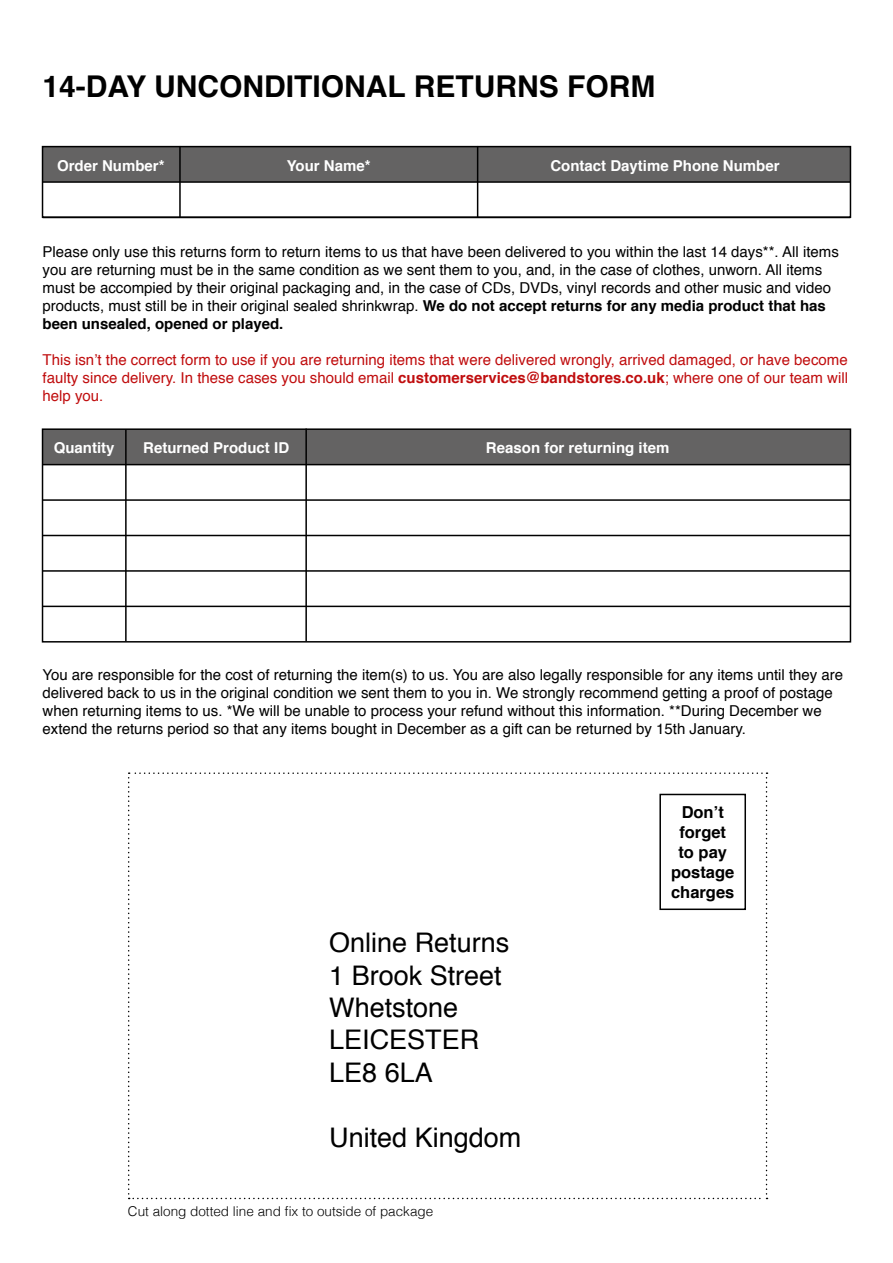
<style>
.page{position:relative;width:893px;height:1263px;background:#fff}
.page>*{position:absolute;margin:0;border:0;box-sizing:border-box;transform-origin:0 0}
.t1{font:700 30px "Helvetica";color:#000}
.t2{font:27px/32.4px "Helvetica";color:#000}
.t3{font:700 16.5px/19.8px "Helvetica";color:#000;text-align:center}
.t4{font:15px/18px "Helvetica";color:#000}
.t5{font:15px/18px "Helvetica";color:#c00d0e;text-align:justify}
.t6{font:700 15px "Helvetica";color:#fff}
.t7{font:300 13.5px "Helvetica";color:#000}
.s1{font-weight:700}
</style>
<div class="page">
<svg style="left:128px;top:772px;width:639px;height:427px"></svg>
<div style="left:659px;top:794px;width:87px;height:116px;border:2px solid #000"></div>
<div style="left:43px;top:430px;width:807px;height:34px;background:#646363"></div>
<div style="left:42px;top:428px;width:809px;height:214px;border:2px solid #000"></div>
<hr style="left:43px;top:606px;width:807px;height:1px;background:#000">
<hr style="left:43px;top:535px;width:807px;height:1px;background:#000">
<hr style="left:43px;top:499px;width:807px;height:2px;background:#000">
<hr style="left:43px;top:464px;width:807px;height:1px;background:#000">
<hr style="left:43px;top:570px;width:807px;height:2px;background:#000">
<hr style="left:125px;top:429px;width:2px;height:212px;background:#000">
<hr style="left:305px;top:428px;width:2px;height:213px;background:#000">
<div style="left:43px;top:147px;width:807px;height:34px;background:#646363"></div>
<div style="left:42px;top:146px;width:809px;height:72px;border:2px solid #000"></div>
<hr style="left:43px;top:217px;width:807px;height:1px;background:#000">
<hr style="left:43px;top:181px;width:807px;height:2px;background:#000">
<hr style="left:179px;top:146px;width:2px;height:71px;background:#000">
<hr style="left:477px;top:146px;width:1px;height:71px;background:#000">
<h1 class="t1" style="left:43px;top:62px;width:614px">14-DAY UNCONDITIONAL RETURNS FORM</h1>
<p class="t6" style="left:57px;top:153px;width:109px">Order Number*</p>
<p class="t6" style="left:287px;top:153px;width:85px">Your Name*</p>
<p class="t6" style="left:550px;top:153px;width:231px">Contact Daytime Phone Number</p>
<p class="t4" style="left:43px;top:243px;width:798px">Please only use this returns form to return items to us that have been delivered to you within the last 14 days**. All items you are returning must be in the same condition as we sent them to you, and, in the case of clothes, unworn. All items must be accompied by their original packaging and, in the case of CDs, DVDs, vinyl records and other music and video products, must still be in their original sealed shrinkwrap. <span class="s1">We do not accept returns for any media product that has been unsealed, opened or played.</span></p>
<p class="t5" style="left:43px;top:351px;width:807px">This isn’t the correct form to use if you are returning items that were delivered wrongly, arrived damaged, or have become faulty since delivery. In these cases you should email <span class="s1">customerservices@bandstores.co.uk</span>; where one of our team will help you.</p>
<p class="t6" style="left:54px;top:436px;width:62px">Quantity</p>
<p class="t6" style="left:143px;top:436px;width:147px">Returned Product ID</p>
<p class="t6" style="left:486px;top:436px;width:185px">Reason for returning item</p>
<p class="t4" style="left:43px;top:666px;width:802px">You are responsible for the cost of returning the item(s) to us. You are also legally responsible for any items until they are delivered back to us in the original condition we sent them to you in. We strongly recommend getting a proof of postage when returning items to us. *We will be unable to process your refund without this information. **During December we extend the returns period so that any items bought in December as a gift can be returned by 15th January.</p>
<h2 class="t2" style="left:329px;top:927px;width:182px">Online Returns<br>1 Brook Street<br>Whetstone<br>LEICESTER<br>LE8 6LA</h2>
<h2 class="t2" style="left:329px;top:1122px;width:194px">United Kingdom</h2>
<p class="t7" style="left:128px;top:1200px;width:307px">Cut along dotted line and fix to outside of package</p>
<p class="t3" style="left:671px;top:803px;width:65px">Don’t forget to pay postage charges</p>
</div>
